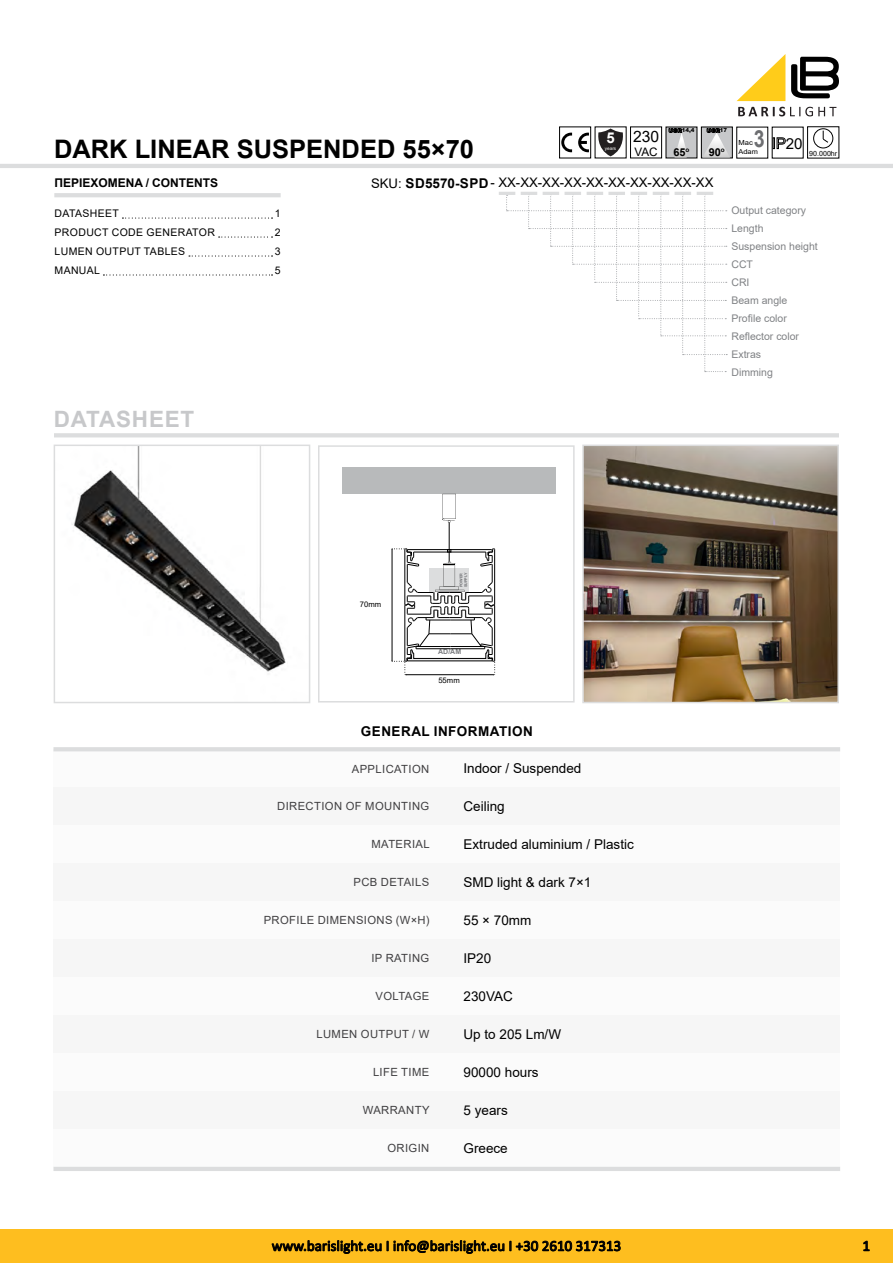
<style>
.page{position:relative;width:893px;height:1263px;background:#fff}
.page>*{position:absolute;margin:0;border:0;box-sizing:border-box;transform-origin:0 0}
.t1{font:700 25.5px "Arial";color:#000}
.t2{font:700 23.55px "Arial";color:#6d6e71;scale:.83 1}
.t3{font:700 22.5px "Arial";letter-spacing:.035em;color:#c7c8ca}
.t4{font:15.6px "Arial";color:#000}
.t5{font:15.15px "Arial";color:#000}
.t6{font:15px "Calibri";color:#000}
.t7{font:700 15px "Arial";color:#fff}
.t8{font:13.5px "Arial";color:#000}
.t9{font:700 13.5px "Arial";letter-spacing:.035em;color:#000}
.t10{font:13.2px "Arial";color:#000}
.t11{font:700 12px "Arial";color:#000}
.t12{font:11.7px "Arial";color:#000}
.t13{font:11.25px "Arial";letter-spacing:.035em;color:#414042}
.t14{font:700 10.95px "Arial";color:#000}
.t15{font:10.5px/18px "Arial";color:#808285}
.t16{font:10.5px "Arial";letter-spacing:.035em;color:#000}
.t17{font:7.65px "Arial";color:#000}
.t18{font:7.05px "Arial";color:#000}
.t19{font:700 7.05px "Arial";color:#7c7e81}
.t20{font:6.9px "Arial";color:#000;scale:1.09 1}
.t21{font:6.75px "Arial";color:#000;scale:1.09 1}
.t22{font:900 5.4px "Arial";color:#000}
.t23{font:4.65px "Arial";color:#fff}
.t24{font:700 3.75px/4.5px "Arial";color:#717275}
.s1{color:#fff}
.s2{font-weight:700;font-size:13.5px}
</style>
<div class="page">
<svg style="left:738px;top:107px;width:98px;height:9px"></svg>
<svg style="left:791px;top:57px;width:48px;height:41px"></svg>
<svg style="left:737px;top:54px;width:48px;height:47px"></svg>
<div style="left:0;top:1229px;width:893px;height:34px;background:#febe1f"></div>
<svg style="left:272px;top:1240px;width:109px;height:13px"></svg>
<svg style="left:394px;top:1240px;width:110px;height:13px"></svg>
<svg style="left:510px;top:1241px;width:110px;height:10px"></svg>
<hr style="left:0;top:164px;width:893px;height:4px;background:#dcddde">
<svg style="left:863px;top:1241px;width:6px;height:10px"></svg>
<div style="left:342px;top:467px;width:213px;height:27px;background:#b8babb"></div>
<svg style="left:442px;top:494px;width:14px;height:28px"></svg>
<hr style="left:449px;top:522px;width:1px;height:40px;background:#000">
<svg style="left:391px;top:548px;width:104px;height:127px"></svg>
<hr style="left:416px;top:646px;width:34px;height:1px;background:#000">
<hr style="left:416px;top:648px;width:34px;height:1px;background:#000">
<div style="left:318px;top:445px;width:257px;height:257px;border:2px solid #dcddde"></div>
<svg style="left:122px;top:218px;width:151px;height:1px"></svg>
<svg style="left:219px;top:236px;width:54px;height:2px"></svg>
<svg style="left:189px;top:255px;width:84px;height:2px"></svg>
<svg style="left:103px;top:274px;width:170px;height:2px"></svg>
<hr style="left:54px;top:193px;width:227px;height:4px;background:#dcddde">
<hr style="left:54px;top:433px;width:785px;height:4px;background:#dcddde">
<div style="left:53px;top:749px;width:393px;height:38px;background:#fbfbfb"></div>
<div style="left:53px;top:825px;width:393px;height:38px;background:#fbfbfb"></div>
<div style="left:53px;top:901px;width:393px;height:38px;background:#fbfbfb"></div>
<div style="left:53px;top:863px;width:393px;height:38px;background:#f6f6f6"></div>
<div style="left:446px;top:749px;width:394px;height:38px;background:#fbfbfb"></div>
<div style="left:446px;top:825px;width:394px;height:38px;background:#fbfbfb"></div>
<div style="left:446px;top:901px;width:394px;height:38px;background:#fbfbfb"></div>
<div style="left:446px;top:863px;width:394px;height:38px;background:#f6f6f6"></div>
<div style="left:53px;top:787px;width:393px;height:38px;background:#f6f6f6"></div>
<div style="left:446px;top:787px;width:394px;height:38px;background:#f6f6f6"></div>
<hr style="left:53px;top:747px;width:787px;height:4px;background:#dcddde">
<div style="left:53px;top:1053px;width:393px;height:38px;background:#fbfbfb"></div>
<div style="left:446px;top:1053px;width:394px;height:38px;background:#fbfbfb"></div>
<div style="left:53px;top:1129px;width:393px;height:38px;background:#fbfbfb"></div>
<div style="left:53px;top:1091px;width:393px;height:38px;background:#f6f6f6"></div>
<div style="left:53px;top:977px;width:393px;height:38px;background:#fbfbfb"></div>
<div style="left:53px;top:1015px;width:393px;height:38px;background:#f6f6f6"></div>
<div style="left:446px;top:1129px;width:394px;height:38px;background:#fbfbfb"></div>
<div style="left:446px;top:1091px;width:394px;height:38px;background:#f6f6f6"></div>
<div style="left:446px;top:977px;width:394px;height:38px;background:#fbfbfb"></div>
<div style="left:446px;top:1015px;width:394px;height:38px;background:#f6f6f6"></div>
<hr style="left:53px;top:1167px;width:787px;height:4px;background:#dcddde">
<div style="left:53px;top:939px;width:393px;height:38px;background:#f6f6f6"></div>
<div style="left:446px;top:939px;width:394px;height:38px;background:#f6f6f6"></div>
<div style="left:559px;top:127px;width:32px;height:31px;border:1px solid #000"></div>
<svg style="left:561px;top:133px;width:11px;height:19px"></svg>
<svg style="left:578px;top:133px;width:11px;height:19px"></svg>
<div style="left:630px;top:127px;width:32px;height:31px;border:1px solid #000"></div>
<svg style="left:598px;top:128px;width:25px;height:28px"></svg>
<div style="left:814px;top:129px;width:19px;height:19px;border:1px solid #000;border-radius:50%"></div>
<svg style="left:823px;top:131px;width:5px;height:11px"></svg>
<svg style="left:773px;top:138px;width:12px;height:11px"></svg>
<div style="left:666px;top:127px;width:31px;height:31px;background:#c7c8ca"></div>
<img style="left:674px;top:133px;width:13px;height:25px">
<svg style="left:669px;top:128px;width:13px;height:5px"></svg>
<div style="left:701px;top:127px;width:31px;height:31px;background:#c7c8ca"></div>
<div style="left:701px;top:127px;width:31px;height:31px;border:1px solid #000"></div>
<img style="left:702px;top:133px;width:28px;height:25px">
<svg style="left:707px;top:128px;width:13px;height:5px"></svg>
<img style="left:72px;top:448px;width:214px;height:224px">
<div style="left:54px;top:445px;width:256px;height:258px;border:2px solid #dcddde"></div>
<img style="left:585px;top:448px;width:251px;height:252px">
<div style="left:582px;top:445px;width:257px;height:258px;border:2px solid #dcddde"></div>
<svg style="left:506px;top:194px;width:221px;height:178px"></svg>
<hr style="left:499px;top:192px;width:16px;height:3px;background:#dcddde">
<hr style="left:521px;top:192px;width:16px;height:3px;background:#dcddde">
<hr style="left:543px;top:192px;width:16px;height:3px;background:#dcddde">
<hr style="left:565px;top:192px;width:16px;height:3px;background:#dcddde">
<hr style="left:587px;top:192px;width:16px;height:3px;background:#dcddde">
<hr style="left:653px;top:192px;width:16px;height:3px;background:#dcddde">
<hr style="left:608px;top:192px;width:17px;height:3px;background:#dcddde">
<hr style="left:675px;top:192px;width:16px;height:3px;background:#dcddde">
<hr style="left:631px;top:192px;width:16px;height:3px;background:#dcddde">
<hr style="left:697px;top:192px;width:16px;height:3px;background:#dcddde">
<p class="t22" style="left:668px;top:127px;width:27px"><span class="s1">UGR</span>14,4</p>
<h2 class="t2" style="left:754px;top:122px;width:15px">3</h2>
<h3 class="t4" style="left:633px;top:125px;width:28px">230</h3>
<p class="t12" style="left:634px;top:143px;width:16px">VAC</p>
<h3 class="t7" style="left:606px;top:127px;width:10px">5</h3>
<p class="t23" style="left:605px;top:145px;width:13px">years</p>
<h3 class="t5" style="left:786px;top:133px;width:18px">20</h3>
<h1 class="t1" style="left:54px;top:131px;width:422px">DARK LINEAR SUSPENDED 55×70</h1>
<p class="t11" style="left:54px;top:174px;width:165px">ΠΕΡΙΕΧΟΜΕΝΑ / CONTENTS</p>
<p class="t16" style="left:55px;top:206px;width:66px">Datasheet</p>
<p class="t16" style="left:275px;top:206px;width:7px">1</p>
<p class="t16" style="left:55px;top:225px;width:162px">product code generator</p>
<p class="t16" style="left:275px;top:225px;width:7px">2</p>
<p class="t16" style="left:55px;top:244px;width:132px">lumen output tables</p>
<p class="t16" style="left:275px;top:244px;width:7px">3</p>
<p class="t16" style="left:55px;top:263px;width:47px">manual</p>
<p class="t16" style="left:275px;top:263px;width:7px">5</p>
<p class="t20" style="left:738px;top:138px;width:15px">Mac</p>
<p class="t21" style="left:738px;top:147px;width:19px">Adam</p>
<p class="t14" style="left:673px;top:144px;width:17px">65<sup>O</sup></p>
<p class="t14" style="left:709px;top:144px;width:17px">90<sup>O</sup></p>
<p class="t18" style="left:809px;top:148px;width:30px">90.000hr</p>
<p class="t10" style="left:371px;top:174px;width:344px">SKU : <span class="s2">SD5570-SPD</span>- XX-XX-XX-XX-XX-XX-XX-XX-XX-XX</p>
<p class="t15" style="left:731px;top:201px;width:88px">Output category<br>Length<br>Suspension height<br>CCT</p>
<p class="t15" style="left:731px;top:273px;width:58px">CRI<br>Beam angle</p>
<p class="t15" style="left:731px;top:309px;width:57px">Profile color</p>
<p class="t15" style="left:731px;top:327px;width:69px">Reflector color<br>Extras</p>
<h3 class="t3" style="left:54px;top:403px;width:111px">DATASHEET</h3>
<p class="t17" style="left:360px;top:599px;width:23px">70mm</p>
<p class="t24" style="left:459px;top:587px;width:16px;rotate:-90deg">POWER<br>SUPPLY</p>
<p class="t19" style="left:438px;top:647px;width:24px">AD/AM</p>
<p class="t17" style="left:438px;top:675px;width:23px">55mm</p>
<p class="t9" style="left:361px;top:721px;width:21px">GENE</p>
<p class="t9" style="left:401px;top:721px;width:122px">RAL INFORMATION</p>
<p class="t13" style="left:352px;top:761px;width:79px">Application</p>
<p class="t8" style="left:464px;top:759px;width:119px">I ndoor / Suspended</p>
<p class="t13" style="left:277px;top:799px;width:154px">Direction of mounting</p>
<p class="t8" style="left:464px;top:797px;width:43px">Ceiling</p>
<p class="t13" style="left:372px;top:837px;width:60px">Material</p>
<p class="t8" style="left:464px;top:835px;width:172px">Extruded aluminium / Plastic</p>
<p class="t13" style="left:353px;top:875px;width:77px">Pcb d etails</p>
<p class="t8" style="left:464px;top:873px;width:129px">SM D light &amp; dark 7×1</p>
<p class="t13" style="left:264px;top:912px;width:167px">Profile dimensions (W×H)</p>
<p class="t8" style="left:464px;top:911px;width:69px">55 × 70mm</p>
<p class="t13" style="left:371px;top:950px;width:59px">IP Rating</p>
<p class="t8" style="left:464px;top:949px;width:29px">IP20</p>
<p class="t13" style="left:375px;top:988px;width:55px">Voltage</p>
<p class="t13" style="left:316px;top:1026px;width:114px">lumen output / W</p>
<p class="t8" style="left:464px;top:987px;width:41px">230VAC</p>
<p class="t8" style="left:464px;top:1025px;width:99px">U p to 205 Lm/W</p>
<p class="t13" style="left:373px;top:1064px;width:58px">Life time</p>
<p class="t8" style="left:464px;top:1063px;width:77px">90000 hours</p>
<p class="t13" style="left:363px;top:1102px;width:68px">Warranty</p>
<p class="t13" style="left:387px;top:1140px;width:43px">Origin</p>
<p class="t8" style="left:464px;top:1101px;width:46px">5 years</p>
<p class="t8" style="left:464px;top:1139px;width:46px">Greece</p>
<p class="t15" style="left:731px;top:363px;width:43px">Dimming</p>
<h3 class="t6" style="left:272px;top:1235px;width:351px">www.barislight.eu I info@barislight.eu Ι +30 2610 317313</h3>
<h3 class="t6" style="left:862px;top:1235px;width:9px">1</h3>
</div>
